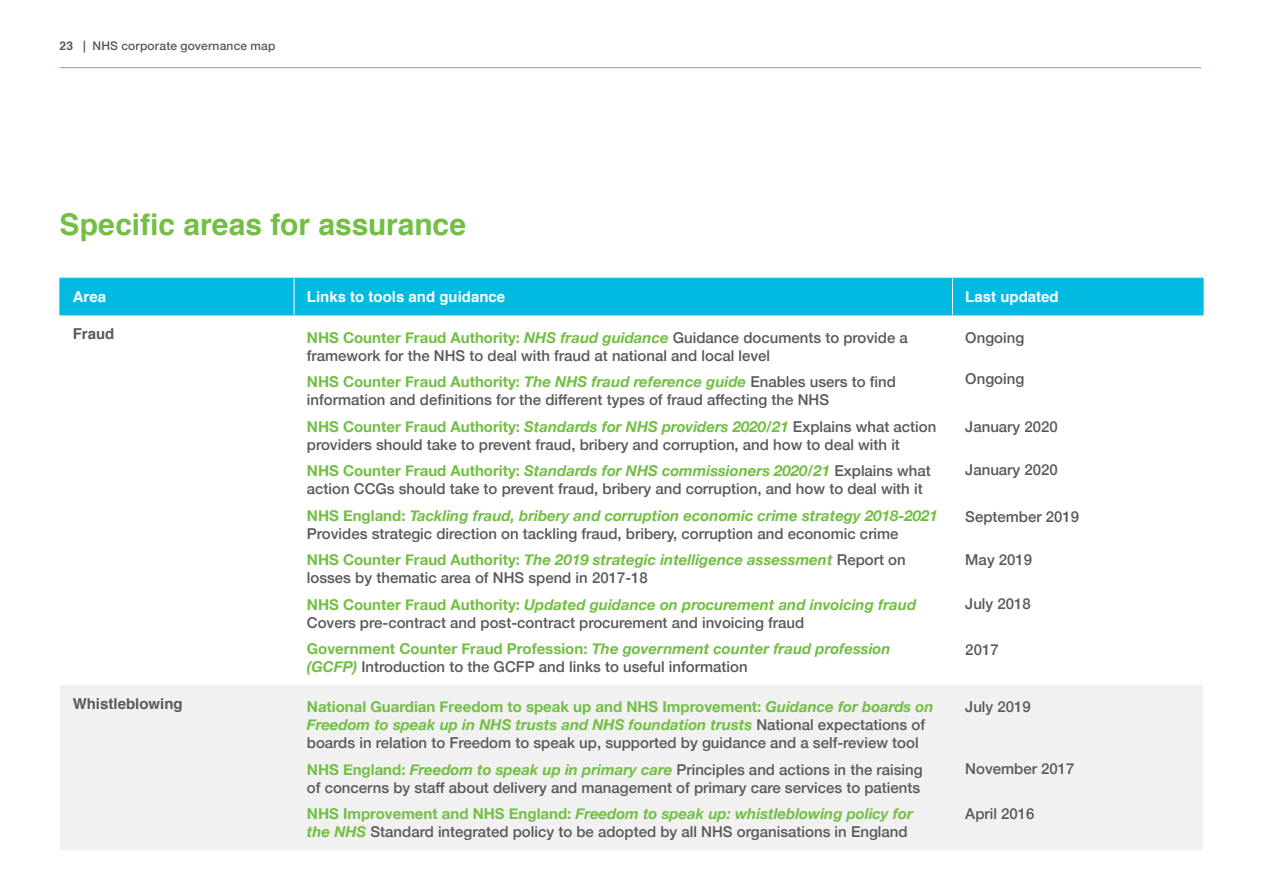
<style>
.page{position:relative;width:1263px;height:893px;background:#fff}
.page>*{position:absolute;margin:0;border:0;box-sizing:border-box;transform-origin:0 0}
.t1{font:700 30px "Helvetica";letter-spacing:-.005em;color:#72bf44}
.t2{font:500 15px/18px "Helvetica Neue";color:#58595b}
.t3{font:700 15px "Helvetica";color:#fff}
.t4{font:700 15px "Helvetica";color:#58595b}
.t5{font:500 12px "Helvetica Neue";letter-spacing:.015em;color:#58595b}
.s1{font-family:"Helvetica";font-weight:700}
.s2{font-weight:700;color:#72bf44}
.s3{font-weight:700;font-style:italic;color:#72bf44}
</style>
<div class="page">
<hr style="left:60px;top:67px;width:1141px;height:1px;background:#72bf44">
<div style="left:61px;top:279px;width:1142px;height:36px;background:#00bae2"></div>
<div style="left:60px;top:685px;width:1143px;height:165px;background:#f1f1f2"></div>
<hr style="left:60px;top:278px;width:234px;height:1px;background:#00bae2">
<hr style="left:60px;top:279px;width:1px;height:36px;background:#00bae2">
<hr style="left:294px;top:278px;width:658px;height:1px;background:#00bae2">
<hr style="left:952px;top:278px;width:251px;height:1px;background:#00bae2">
<hr style="left:1203px;top:279px;width:1px;height:36px;background:#00bae2">
<hr style="left:60px;top:315px;width:234px;height:1px;background:#00bae2">
<hr style="left:294px;top:315px;width:658px;height:1px;background:#00bae2">
<hr style="left:952px;top:315px;width:251px;height:1px;background:#00bae2">
<hr style="left:294px;top:279px;width:1px;height:36px;background:#fff">
<hr style="left:952px;top:279px;width:1px;height:36px;background:#fff">
<p class="t5" style="left:60px;top:36px;width:217px"><span class="s1">23</span> | NHS corporate governance map</p>
<h1 class="t1" style="left:60px;top:200px;width:408px">Specific areas for assurance</h1>
<p class="t3" style="left:73px;top:285px;width:35px">Area</p>
<p class="t3" style="left:307px;top:285px;width:200px">Links to tools and guidance</p>
<p class="t3" style="left:965px;top:285px;width:95px">Last updated</p>
<p class="t4" style="left:73px;top:322px;width:43px">Fraud</p>
<p class="t2" style="left:307px;top:327px;width:602px"><span class="s2">NHS Counter Fraud Authority:</span> <span class="s3">NHS fraud guidance</span> Guidance documents to provide a framework for the NHS to deal with fraud at national and local level</p>
<p class="t2" style="left:307px;top:372px;width:591px"><span class="s2">NHS Counter Fraud Authority:</span> <span class="s3">The NHS fraud reference guide</span> Enables users to find information and definitions for the different types of fraud affecting the NHS</p>
<p class="t2" style="left:307px;top:416px;width:631px"><span class="s2">NHS Counter Fraud Authority:</span> <span class="s3">Standards for NHS providers 2020/21</span> Explains what action providers should take to prevent fraud, bribery and corruption, and how to deal with it</p>
<p class="t2" style="left:307px;top:461px;width:625px"><span class="s2">NHS Counter Fraud Authority:</span> <span class="s3">Standards for NHS commissioners 2020/21</span> Explains what action CCGs should take to prevent fraud, bribery and corruption, and how to deal with it</p>
<p class="t2" style="left:307px;top:505px;width:632px"><span class="s2">NHS England:</span> <span class="s3">Tackling fraud, bribery and corruption economic crime strategy 2018-2021<br></span>Provides strategic direction on tackling fraud, bribery, corruption and economic crime</p>
<p class="t2" style="left:307px;top:550px;width:600px"><span class="s2">NHS Counter Fraud Authority:</span> <span class="s3">The 2019 strategic intelligence assessment</span> Report on losses by thematic area of NHS spend in 2017-18</p>
<p class="t2" style="left:307px;top:594px;width:611px"><span class="s2">NHS Counter Fraud Authority:</span> <span class="s3">Updated guidance on procurement and invoicing fraud<br></span>Covers pre-contract and post-contract procurement and invoicing fraud</p>
<p class="t2" style="left:307px;top:639px;width:585px"><span class="s2">Government Counter Fraud Profession:</span> <span class="s3">The government counter fraud profession (GCFP)</span> Introduction to the GCFP and links to useful information</p>
<p class="t2" style="left:965px;top:327px;width:60px">Ongoing</p>
<p class="t2" style="left:965px;top:369px;width:60px">Ongoing</p>
<p class="t2" style="left:965px;top:416px;width:94px">January 2020</p>
<p class="t2" style="left:965px;top:459px;width:94px">January 2020</p>
<p class="t2" style="left:965px;top:507px;width:115px">September 2019</p>
<p class="t2" style="left:965px;top:550px;width:68px">May 2019</p>
<p class="t2" style="left:965px;top:594px;width:67px">July 2018</p>
<p class="t2" style="left:965px;top:639px;width:35px">2017</p>
<p class="t4" style="left:73px;top:692px;width:112px">Whistleblowing</p>
<p class="t2" style="left:307px;top:697px;width:628px"><span class="s2">National Guardian Freedom to speak up and NHS Improvement:</span> <span class="s3">Guidance for boards on<br>Freedom to speak up in NHS trusts and NHS foundation trusts</span> National expectations of boards in relation to Freedom to speak up, supported by guidance and a self-review tool</p>
<p class="t2" style="left:307px;top:759px;width:617px"><span class="s2">NHS England:</span> <span class="s3">Freedom to speak up in primary care</span> Principles and actions in the raising of concerns by staff about delivery and management of primary care services to patients</p>
<p class="t2" style="left:307px;top:804px;width:607px"><span class="s2">NHS Improvement and NHS England:</span> <span class="s3">Freedom to speak up: whistleblowing policy for the NHS</span> Standard integrated policy to be adopted by all NHS organisations in England</p>
<p class="t2" style="left:965px;top:697px;width:67px">July 2019</p>
<p class="t2" style="left:965px;top:758px;width:111px">November 2017</p>
<p class="t2" style="left:965px;top:804px;width:71px">April 2016</p>
</div>
